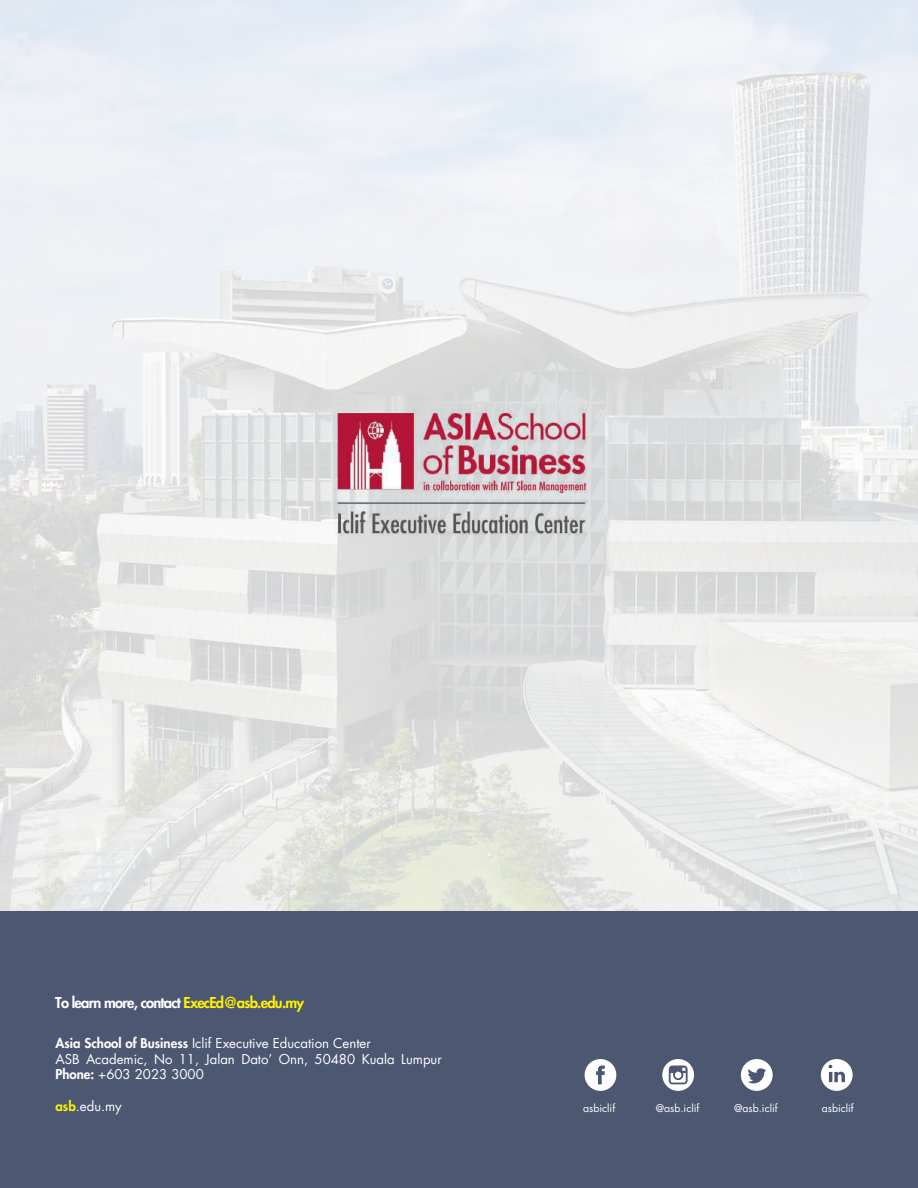
<style>
.page{position:relative;width:918px;height:1188px;background:#fff}
.page>*{position:absolute;margin:0;border:0;box-sizing:border-box;transform-origin:0 0}
.t1{font:800 14.7px "Futura Std";letter-spacing:-.05em;color:#fff}
.t2{font:13.2px/15.5px "Futura Std";color:#fff}
.t3{font:10.5px "Futura Std";color:#fff}
.s1{color:#fff200}
.s2{font-weight:800}
.s3{font-weight:800;color:#fff200}
</style>
<div class="page">
<img style="left:0;top:0;width:918px;height:912px">
<img style="left:256px;top:331px;width:412px;height:291px">
<div style="left:0;top:912px;width:918px;height:276px;background:#4c5771"></div>
<div style="left:585px;top:1059px;width:31px;height:32px;background:#fff;border-radius:50%"></div>
<svg style="left:596px;top:1066px;width:9px;height:18px"></svg>
<svg style="left:662px;top:1059px;width:32px;height:32px"></svg>
<svg style="left:669px;top:1066px;width:19px;height:18px"></svg>
<div style="left:741px;top:1059px;width:32px;height:32px;background:#fff;border-radius:50%"></div>
<svg style="left:748px;top:1068px;width:18px;height:15px"></svg>
<div style="left:821px;top:1059px;width:32px;height:32px;background:#fff;border-radius:50%"></div>
<svg style="left:828px;top:1065px;width:17px;height:17px"></svg>
<p class="t1" style="left:55px;top:996px;width:251px">To learn more, contact <span class="s1">ExecEd@asb.edu.my</span></p>
<p class="t2" style="left:56px;top:1036px;width:388px"><span class="s2">Asia School of Business</span> Iclif Executive Education Center<br>ASB Academic, No 11, Jalan Dato’ Onn, 50480 Kuala Lumpur<br><span class="s2">Phone:</span> +603 2023 3000</p>
<p class="t2" style="left:56px;top:1099px;width:68px"><span class="s3">asb</span>.edu.my</p>
<p class="t3" style="left:583px;top:1104px;width:34px">asbiclif</p>
<p class="t3" style="left:656px;top:1104px;width:45px">@asb.iclif</p>
<p class="t3" style="left:734px;top:1104px;width:45px">@asb.iclif</p>
<p class="t3" style="left:822px;top:1104px;width:34px">asbiclif</p>
</div>
